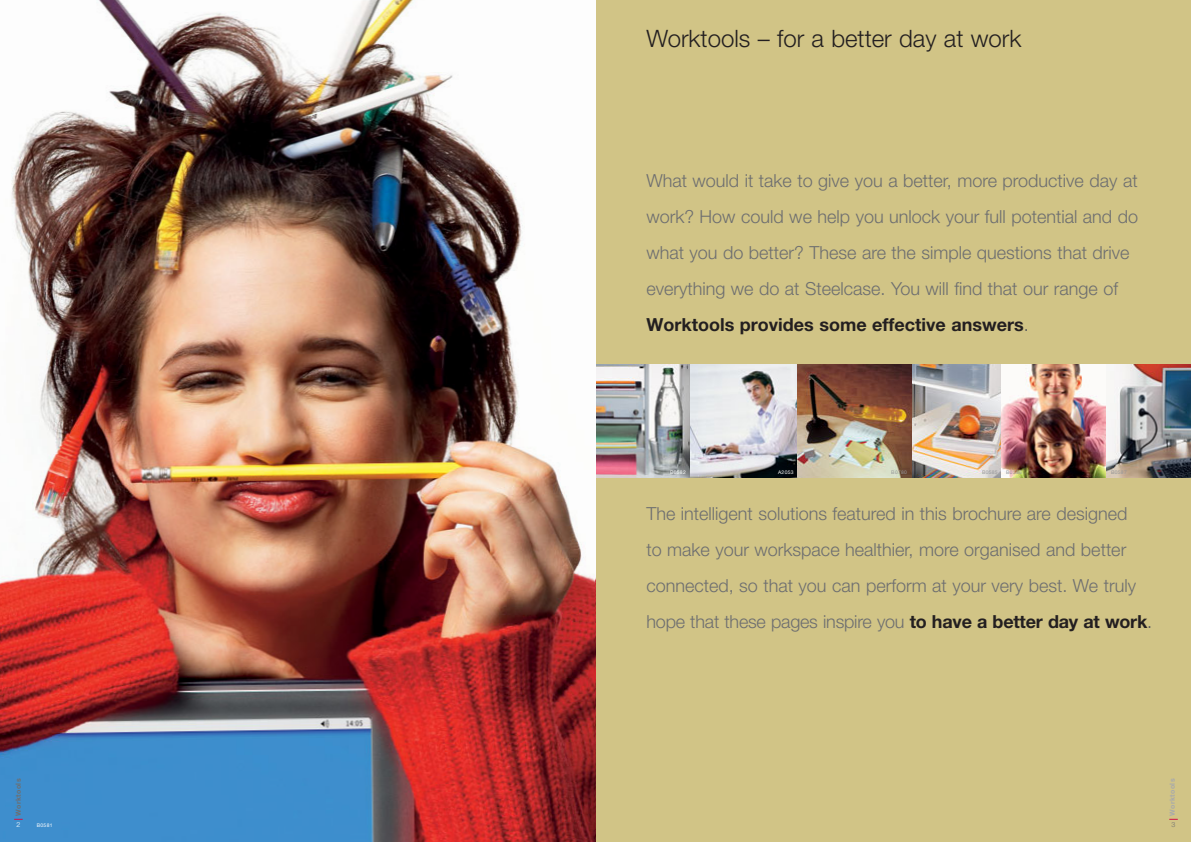
<style>
.page{position:relative;width:1191px;height:842px;background:#fff}
.page>*{position:absolute;margin:0;border:0;box-sizing:border-box;transform-origin:0 0}
.t1{font:300 24px "Helvetica Neue LT Pro";color:#231f20}
.t2{font:300 18px/36px "Helvetica Neue LT Pro";color:#6d6e70}
.t3{font:700 7px "Helvetica Neue LT Pro";letter-spacing:.055em;color:#6d6e70}
.t4{font:700 7px "Helvetica Neue LT Pro";letter-spacing:.055em;color:#a7a9ac}
.t5{font:300 7px "Helvetica Neue LT Pro";color:#fff}
.t6{font:300 7px "Helvetica Neue LT Pro";color:#6d6e70}
.t7{font:5px "Helvetica Neue LT Pro";letter-spacing:.055em;color:#939598}
.t8{font:5px "Helvetica Neue LT Pro";letter-spacing:.055em;color:#fff}
.s1{font-weight:700;color:#231f20}
.s2{color:#58595b}
</style>
<div class="page">
<img style="left:0;top:0;width:595px;height:842px">
<div style="left:596px;top:0;width:595px;height:842px;background:#d1c486"></div>
<img style="left:596px;top:364px;width:94px;height:114px">
<img style="left:911px;top:364px;width:91px;height:114px">
<img style="left:690px;top:364px;width:108px;height:114px">
<img style="left:1002px;top:364px;width:104px;height:114px">
<img style="left:798px;top:364px;width:113px;height:114px">
<img style="left:1106px;top:364px;width:85px;height:114px">
<h1 class="t1" style="left:646px;top:30px;width:376px">Worktools – for a better day at work</h1>
<p class="t2" style="left:646px;top:165px;width:493px">What would it take to give you a better, more productive day at work? How could we help you unlock your full potential and do what you do better? These are the simple questions that drive everything we do at Steelcase. You will find that our range of <span class="s1">Worktools provides some effective answers</span><span class="s2">.</span></p>
<p class="t8" style="left:670px;top:469px;width:17px">B0582</p>
<p class="t8" style="left:778px;top:469px;width:17px">A2053</p>
<p class="t7" style="left:891px;top:469px;width:17px">B0780</p>
<p class="t7" style="left:982px;top:469px;width:17px">B0585</p>
<p class="t7" style="left:1006px;top:469px;width:17px">B0586</p>
<p class="t7" style="left:1111px;top:469px;width:17px">B0587</p>
<p class="t3" style="left:16px;top:816px;width:39px;rotate:-90deg">Worktools</p>
<p class="t2" style="left:646px;top:497px;width:507px">The intelligent solutions featured in this brochure are designed<br>to make your workspace healthier, more organised and better connected, so that you can perform at your very best. We truly hope that these pages inspire you <span class="s1">to have a better day at work</span><span class="s2">.</span></p>
<p class="t4" style="left:1169px;top:816px;width:39px;rotate:-90deg">Worktools</p>
<p class="t5" style="left:16px;top:822px;width:5px">2</p>
<p class="t8" style="left:37px;top:822px;width:17px">B0581</p>
<p class="t6" style="left:1171px;top:822px;width:5px">3</p>
</div>
